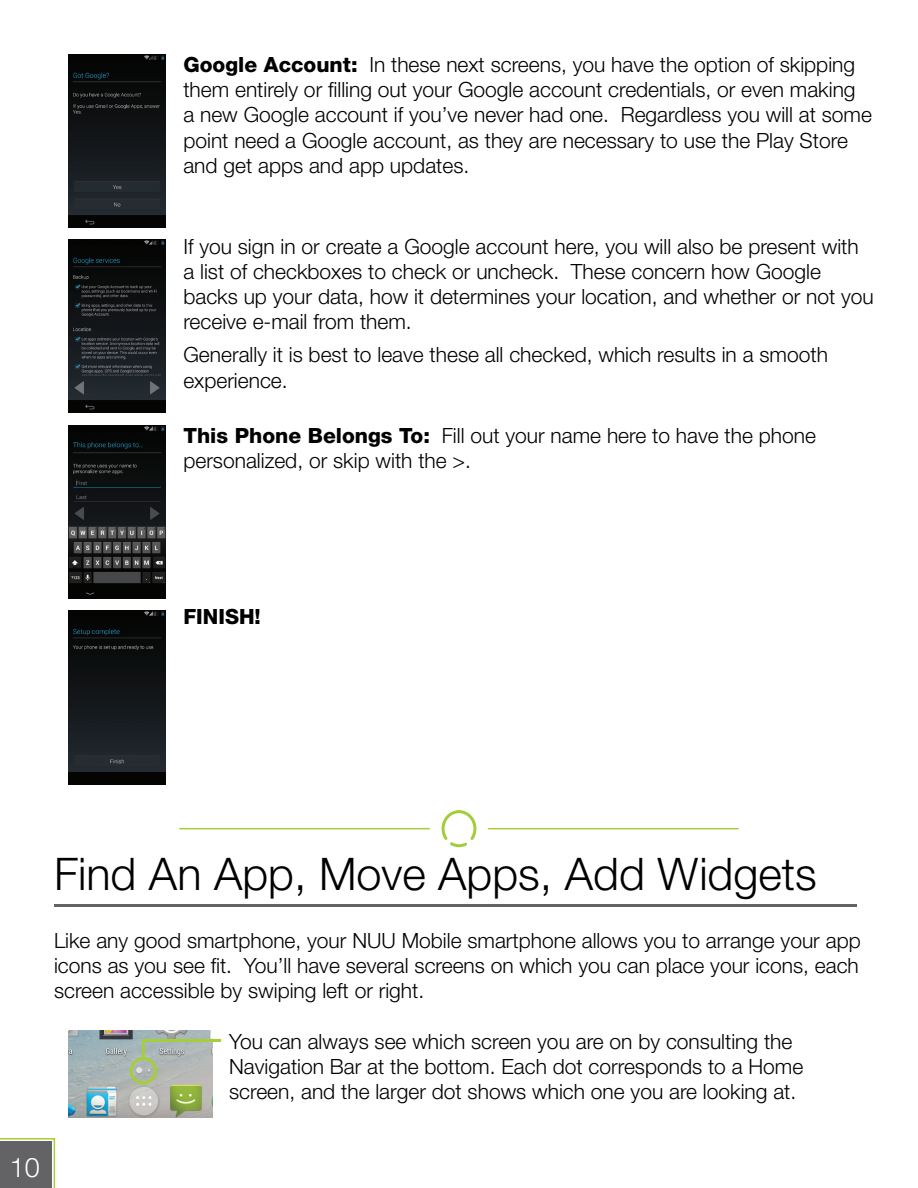
<style>
.page{position:relative;width:918px;height:1188px;background:#fff}
.page>*{position:absolute;margin:0;border:0;box-sizing:border-box;transform-origin:0 0}
.t1{font:300 45px "Helvetica Neue LT Std";color:#000}
.t2{font:300 27px "Helvetica Neue LT Std";color:#fff}
.t3{font:300 21px/25.2px "Helvetica Neue LT Std";color:#000}
.t4{font:800 21px "Helvetica Neue LT Std";color:#000}
.s1{font-weight:800}
</style>
<div class="page">
<svg style="left:0;top:1138px;width:55px;height:50px;background:#6f716c"></svg>
<hr style="left:54px;top:905px;width:802px;height:2px;background:#636366">
<svg style="left:441px;top:810px;width:36px;height:38px"></svg>
<hr style="left:180px;top:828px;width:249px;height:1px;background:#a6ce39">
<hr style="left:489px;top:828px;width:249px;height:1px;background:#a6ce39">
<img style="left:68px;top:54px;width:98px;height:173px">
<img style="left:68px;top:240px;width:98px;height:173px">
<img style="left:68px;top:425px;width:98px;height:174px">
<img style="left:68px;top:611px;width:98px;height:173px">
<img style="left:68px;top:1031px;width:145px;height:87px">
<div style="left:130px;top:1057px;width:27px;height:27px;border:3px solid #a6ce39;border-radius:50%"></div>
<svg style="left:140px;top:1037px;width:82px;height:25px;background:#b3c0aa"></svg>
<p class="t3" style="left:183px;top:52px;width:690px"><span class="s1">Google Account:</span> In these next screens, you have the option of skipping them entirely or filling out your Google account credentials, or even making<br>a new Google account if you’ve never had one. Regardless you will at some point need a Google account, as they are necessary to use the Play Store and get apps and app updates.</p>
<p class="t3" style="left:183px;top:233px;width:692px">If you sign in or create a Google account here, you will also be present with a list of checkboxes to check or uncheck. These concern how Google backs up your data, how it determines your location, and whether or not you receive e-mail from them.</p>
<p class="t3" style="left:183px;top:342px;width:646px">Generally it is best to leave these all checked, which results in a smooth experience.</p>
<p class="t3" style="left:183px;top:422px;width:634px"><span class="s1">This Phone Belongs To:</span> Fill out your name here to have the phone personalized, or skip with the &gt;.</p>
<p class="t4" style="left:183px;top:604px;width:79px">FINISH!</p>
<h1 class="t1" style="left:54px;top:847px;width:764px">Find An App, Move Apps, Add Widgets</h1>
<p class="t3" style="left:54px;top:927px;width:808px;text-align:justify">Like any good smartphone, your NUU Mobile smartphone allows you to arrange your app icons as you see fit. You’ll have several screens on which you can place your icons, each screen accessible by swiping left or right.</p>
<p class="t3" style="left:229px;top:1028px;width:576px">You can always see which screen you are on by consulting the<br>Navigation Bar at the bottom. Each dot corresponds to a Home screen, and the larger dot shows which one you are looking at.</p>
<p class="t2" style="left:10px;top:1150px;width:32px">10</p>
</div>
